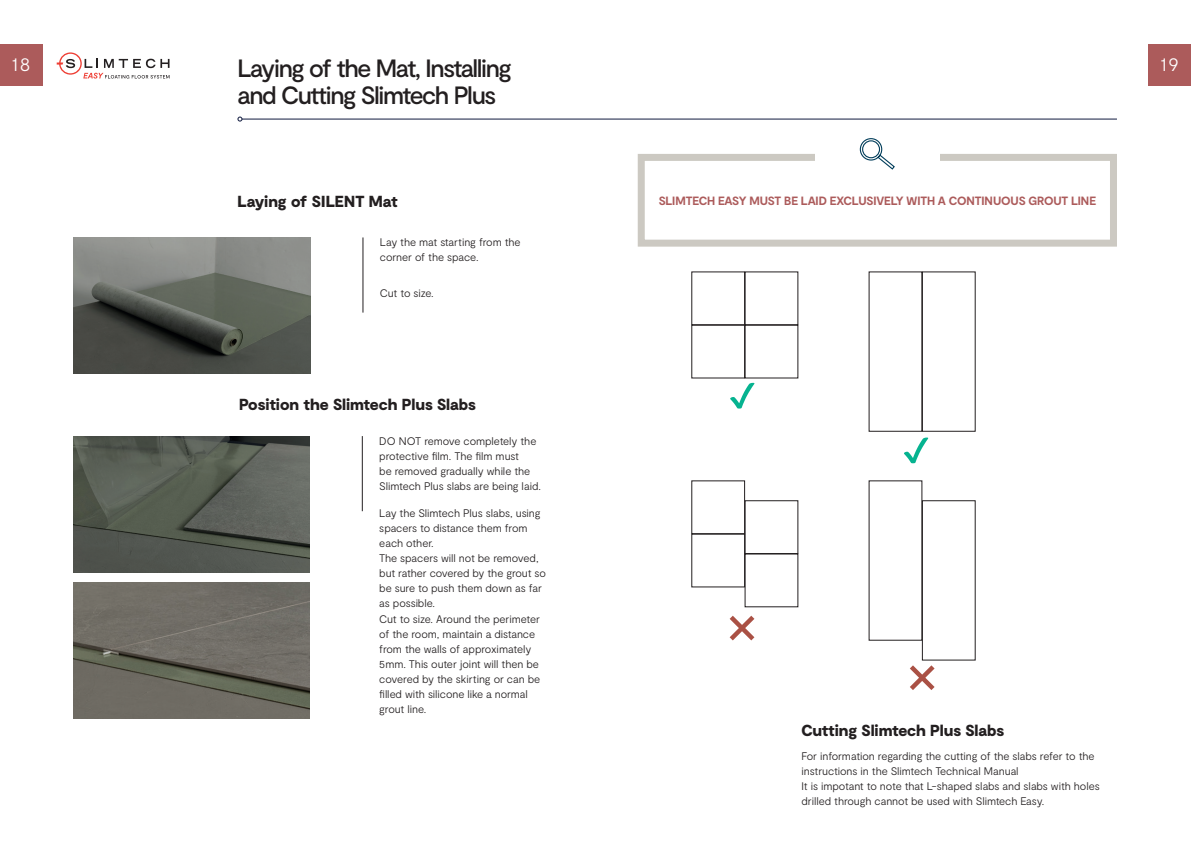
<style>
.page{position:relative;width:1191px;height:842px;background:#fff}
.page>*{position:absolute;margin:0;border:0;box-sizing:border-box;transform-origin:0 0}
.t1{font:500 25px/27px "Moderat";letter-spacing:-.06em;color:#231f20}
.t2{font:300 18px "Moderat";color:#fff}
.t3{font:900 16px "Moderat";letter-spacing:-.005em;color:#231f20}
.t4{font:700 12px "Moderat";letter-spacing:-.015em;color:#ac5b5b}
.t5{font:300 11px/15px "Moderat";letter-spacing:-.01em;color:#231f20}
</style>
<div class="page">
<div style="left:0;top:45px;width:43px;height:41px;background:#ac5b5b"></div>
<div style="left:1148px;top:45px;width:43px;height:41px;background:#ac5b5b"></div>
<hr style="left:362px;top:237px;width:1px;height:76px;background:#231f20">
<hr style="left:362px;top:436px;width:1px;height:75px;background:#231f20">
<img style="left:73px;top:436px;width:237px;height:136px">
<img style="left:73px;top:582px;width:237px;height:136px">
<img style="left:74px;top:237px;width:236px;height:137px">
<div style="left:638px;top:154px;width:479px;height:93px;border:7px solid #ccc9c2"></div>
<div style="left:815px;top:146px;width:124px;height:39px;background:#fff"></div>
<svg style="left:859px;top:138px;width:36px;height:32px"></svg>
<div style="left:691px;top:272px;width:54px;height:53px;border:1px solid #231f20"></div>
<div style="left:691px;top:325px;width:54px;height:53px;border:1px solid #231f20"></div>
<div style="left:691px;top:481px;width:54px;height:53px;border:1px solid #231f20"></div>
<div style="left:745px;top:500px;width:53px;height:54px;border:1px solid #231f20"></div>
<div style="left:922px;top:272px;width:53px;height:159px;border:1px solid #231f20"></div>
<div style="left:922px;top:500px;width:53px;height:160px;border:1px solid #231f20"></div>
<hr style="left:242px;top:119px;width:875px;height:1px;background:#111b40">
<svg style="left:237px;top:117px;width:5px;height:5px"></svg>
<svg style="left:730px;top:383px;width:24px;height:26px"></svg>
<svg style="left:904px;top:438px;width:24px;height:25px"></svg>
<svg style="left:729px;top:616px;width:25px;height:24px"></svg>
<svg style="left:910px;top:665px;width:24px;height:25px"></svg>
<svg style="left:57px;top:52px;width:112px;height:27px"></svg>
<h2 class="t2" style="left:12px;top:54px;width:20px">18</h2>
<h2 class="t2" style="left:1160px;top:54px;width:20px">19</h2>
<h1 class="t1" style="left:237px;top:55px;width:276px">Laying of the Mat, Installing and Cutting Slimtech Plus</h1>
<h3 class="t3" style="left:237px;top:191px;width:162px">Laying of SILENT Mat</h3>
<p class="t5" style="left:380px;top:235px;width:142px">Lay the mat starting from the corner of the space.</p>
<p class="t5" style="left:380px;top:286px;width:55px">Cut to size.</p>
<h3 class="t3" style="left:239px;top:394px;width:238px">Position the Slimtech Plus Slabs</h3>
<p class="t5" style="left:379px;top:434px;width:163px">DO NOT remove completely the protective film. The film must<br>be removed gradually while the<br>Slimtech Plus slabs are being laid.</p>
<p class="t5" style="left:379px;top:506px;width:168px">Lay the Slimtech Plus slabs, using spacers to distance them from each other.<br>The spacers will not be removed, but rather covered by the grout so be sure to push them down as far as possible.</p>
<p class="t5" style="left:379px;top:612px;width:162px">Cut to size. Around the perimeter of the room, maintain a distance from the walls of approximately<br>5mm. This outer joint will then be covered by the skirting or can be filled with silicone like a normal grout line.</p>
<p class="t4" style="left:658px;top:193px;width:439px">SLIMTECH EASY MUST BE LAID EXCLUSIVELY WITH A CONTINUOUS GROUT LINE</p>
<h3 class="t3" style="left:801px;top:720px;width:204px">Cutting Slimtech Plus Slabs</h3>
<p class="t5" style="left:801px;top:749px;width:300px">For information regarding the cutting of the slabs refer to the instructions in the Slimtech Technical Manual<br>It is impotant to note that L-shaped slabs and slabs with holes drilled through cannot be used with Slimtech Easy.</p>
</div>
